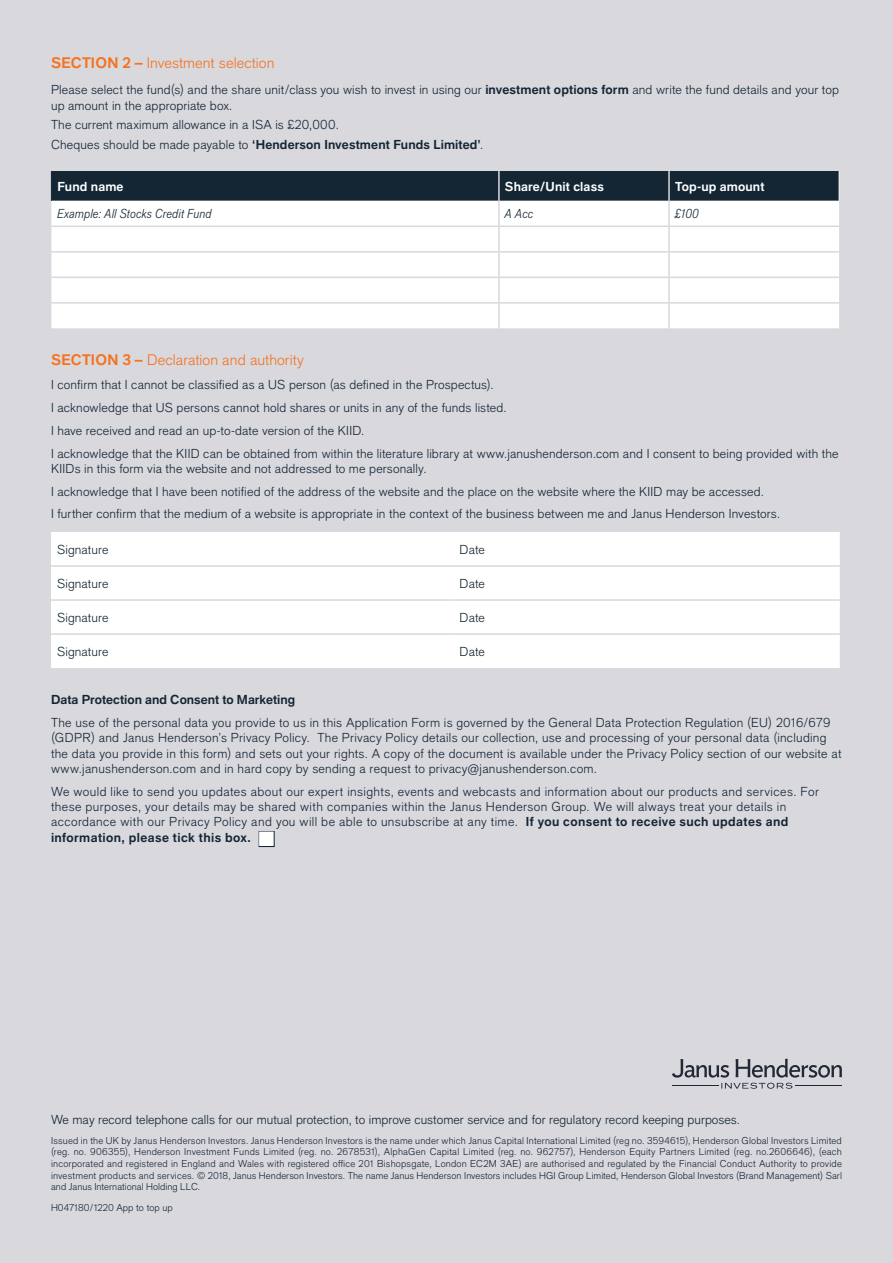
<style>
.page{position:relative;width:893px;height:1263px;background:#d8d8dd}
.page>*{position:absolute;margin:0;border:0;box-sizing:border-box;transform-origin:0 0}
.t1{font:300 15px "Applied Sans Pro";letter-spacing:.005em;color:#f47321}
.t2{font:300 12.75px/22.8px "Applied Sans Pro";letter-spacing:.01em;color:#142534}
.t3{font:300 12.75px/15.3px "Applied Sans Pro";letter-spacing:.03em;color:#142534}
.t4{font:700 12.75px "Applied Sans Pro";letter-spacing:.01em;color:#fff}
.t5{font:italic 300 condensed 12.75px "Applied Sans Pro";letter-spacing:.01em;color:#142534}
.t6{font:700 12.75px "Applied Sans Pro";color:#142534}
.t7{font:300 9.75px/11.7px "Applied Sans Pro";color:#142534;text-align:justify}
.s1{font-weight:700}
</style>
<div class="page">
<div style="left:52px;top:171px;width:787px;height:30px;background:#142534"></div>
<div style="left:51px;top:201px;width:788px;height:127px;background:#fff"></div>
<hr style="left:839px;top:171px;width:1px;height:30px;background:#fff">
<hr style="left:51px;top:171px;width:1px;height:30px;background:#142534">
<hr style="left:498px;top:171px;width:2px;height:30px;background:#d8d8dd">
<hr style="left:668px;top:171px;width:2px;height:30px;background:#d8d8dd">
<hr style="left:498px;top:201px;width:2px;height:25px;background:#d8d8dd">
<hr style="left:668px;top:201px;width:2px;height:25px;background:#d8d8dd">
<hr style="left:51px;top:226px;width:448px;height:1px;background:#d8d8dd">
<hr style="left:498px;top:227px;width:2px;height:24px;background:#d8d8dd">
<hr style="left:499px;top:226px;width:170px;height:1px;background:#d8d8dd">
<hr style="left:668px;top:227px;width:2px;height:24px;background:#d8d8dd">
<hr style="left:669px;top:226px;width:170px;height:1px;background:#d8d8dd">
<hr style="left:51px;top:251px;width:448px;height:2px;background:#d8d8dd">
<hr style="left:498px;top:253px;width:2px;height:24px;background:#d8d8dd">
<hr style="left:499px;top:251px;width:170px;height:2px;background:#d8d8dd">
<hr style="left:668px;top:253px;width:2px;height:24px;background:#d8d8dd">
<hr style="left:669px;top:251px;width:170px;height:2px;background:#d8d8dd">
<hr style="left:51px;top:277px;width:448px;height:1px;background:#d8d8dd">
<hr style="left:498px;top:278px;width:2px;height:24px;background:#d8d8dd">
<hr style="left:499px;top:277px;width:170px;height:1px;background:#d8d8dd">
<hr style="left:668px;top:278px;width:2px;height:24px;background:#d8d8dd">
<hr style="left:669px;top:277px;width:170px;height:1px;background:#d8d8dd">
<hr style="left:51px;top:302px;width:448px;height:2px;background:#d8d8dd">
<hr style="left:498px;top:304px;width:2px;height:24px;background:#d8d8dd">
<hr style="left:499px;top:302px;width:170px;height:2px;background:#d8d8dd">
<hr style="left:668px;top:304px;width:2px;height:24px;background:#d8d8dd">
<hr style="left:669px;top:302px;width:170px;height:2px;background:#d8d8dd">
<div style="left:51px;top:532px;width:789px;height:136px;background:#fff"></div>
<hr style="left:51px;top:565px;width:403px;height:2px;background:#d8d8dd">
<hr style="left:454px;top:565px;width:386px;height:2px;background:#d8d8dd">
<hr style="left:51px;top:599px;width:403px;height:2px;background:#d8d8dd">
<hr style="left:454px;top:599px;width:386px;height:2px;background:#d8d8dd">
<hr style="left:51px;top:633px;width:403px;height:2px;background:#d8d8dd">
<hr style="left:454px;top:633px;width:386px;height:2px;background:#d8d8dd">
<svg style="left:672px;top:1058px;width:170px;height:31px"></svg>
<p class="t1" style="left:51px;top:54px;width:225px"><span class="s1">SECTION 2 –</span> Investment selection</p>
<p class="t2" style="left:51px;top:82px;width:789px;line-height:15.3px">Please select the fund(s) and the share unit/class you wish to invest in using our <span class="s1">investment options form</span> and write the fund details and your top up amount in the appropriate box.</p>
<p class="t2" style="left:51px;top:115px;width:434px;line-height:19.5px">The current maximum allowance in a ISA is £20,000.<br>Cheques should be made payable to <span class="s1">‘Henderson Investment Funds Limited’</span>.</p>
<p class="t4" style="left:57px;top:178px;width:68px">Fund name</p>
<p class="t4" style="left:505px;top:178px;width:100px">Share/Unit class</p>
<p class="t4" style="left:675px;top:178px;width:91px">Top-up amount</p>
<p class="t5" style="left:57px;top:206px;width:156px">Example: All Stocks Credit Fund</p>
<p class="t5" style="left:505px;top:206px;width:30px">A Acc</p>
<p class="t5" style="left:675px;top:206px;width:25px">£100</p>
<p class="t1" style="left:51px;top:351px;width:254px"><span class="s1">SECTION 3 –</span> Declaration and authority</p>
<p class="t2" style="left:51px;top:373px;width:789px">I confirm that I cannot be classified as a US person (as defined in the Prospectus).<br>I acknowledge that US persons cannot hold shares or units in any of the funds listed.<br>I have received and read an up-to-date version of the KIID.<br>I acknowledge that the KIID can be obtained from within the literature library at www.janushenderson.com and I consent to being provided with the</p>
<p class="t2" style="left:51px;top:457px;width:731px">KIIDs in this form via the website and not addressed to me personally.<br>I acknowledge that I have been notified of the address of the website and the place on the website where the KIID may be accessed.<br>I further confirm that the medium of a website is appropriate in the context of the business between me and Janus Henderson Investors.</p>
<p class="t2" style="left:57px;top:538px;width:53px">Signature</p>
<p class="t2" style="left:460px;top:538px;width:27px">Date</p>
<p class="t2" style="left:57px;top:572px;width:53px">Signature</p>
<p class="t2" style="left:460px;top:572px;width:27px">Date</p>
<p class="t2" style="left:57px;top:606px;width:53px">Signature</p>
<p class="t2" style="left:460px;top:606px;width:27px">Date</p>
<p class="t2" style="left:57px;top:640px;width:53px">Signature</p>
<p class="t2" style="left:460px;top:640px;width:27px">Date</p>
<p class="t6" style="left:51px;top:692px;width:246px">Data Protection and Consent to Marketing</p>
<p class="t2" style="left:51px;top:715px;width:792px;line-height:15.3px">The use of the personal data you provide to us in this Application Form is governed by the General Data Protection Regulation (EU) 2016/679 (GDPR) and Janus Henderson’s Privacy Policy. The Privacy Policy details our collection, use and processing of your personal data (including the data you provide in this form) and sets out your rights. A copy of the document is available under the Privacy Policy section of our website at www.janushenderson.com and in hard copy by sending a request to privacy@janushenderson.com.</p>
<p class="t3" style="left:51px;top:784px;width:769px">We would like to send you updates about our expert insights, events and webcasts and information about our products and services. For these purposes, your details may be shared with companies within the Janus Henderson Group. We will always treat your details in accordance with our Privacy Policy and you will be able to unsubscribe at any time. <span class="s1">If you consent to receive such updates and information, please tick this box.</span> ■</p>
<p class="t2" style="left:51px;top:1108px;width:690px">We may record telephone calls for our mutual protection, to improve customer service and for regulatory record keeping purposes.</p>
<p class="t7" style="left:51px;top:1134px;width:792px">Issued in the UK by Janus Henderson Investors. Janus Henderson Investors is the name under which Janus Capital International Limited (reg no. 3594615), Henderson Global Investors Limited (reg. no. 906355), Henderson Investment Funds Limited (reg. no. 2678531), AlphaGen Capital Limited (reg. no. 962757), Henderson Equity Partners Limited (reg. no.2606646), (each incorporated and registered in England and Wales with registered office 201 Bishopsgate, London EC2M 3AE) are authorised and regulated by the Financial Conduct Authority to provide investment products and services. © 2018, Janus Henderson Investors. The name Janus Henderson Investors includes HGI Group Limited, Henderson Global Investors (Brand Management) Sarl and Janus International Holding LLC.</p>
<p class="t7" style="left:51px;top:1202px;width:123px">H047180/1220 App to top up</p>
</div>
